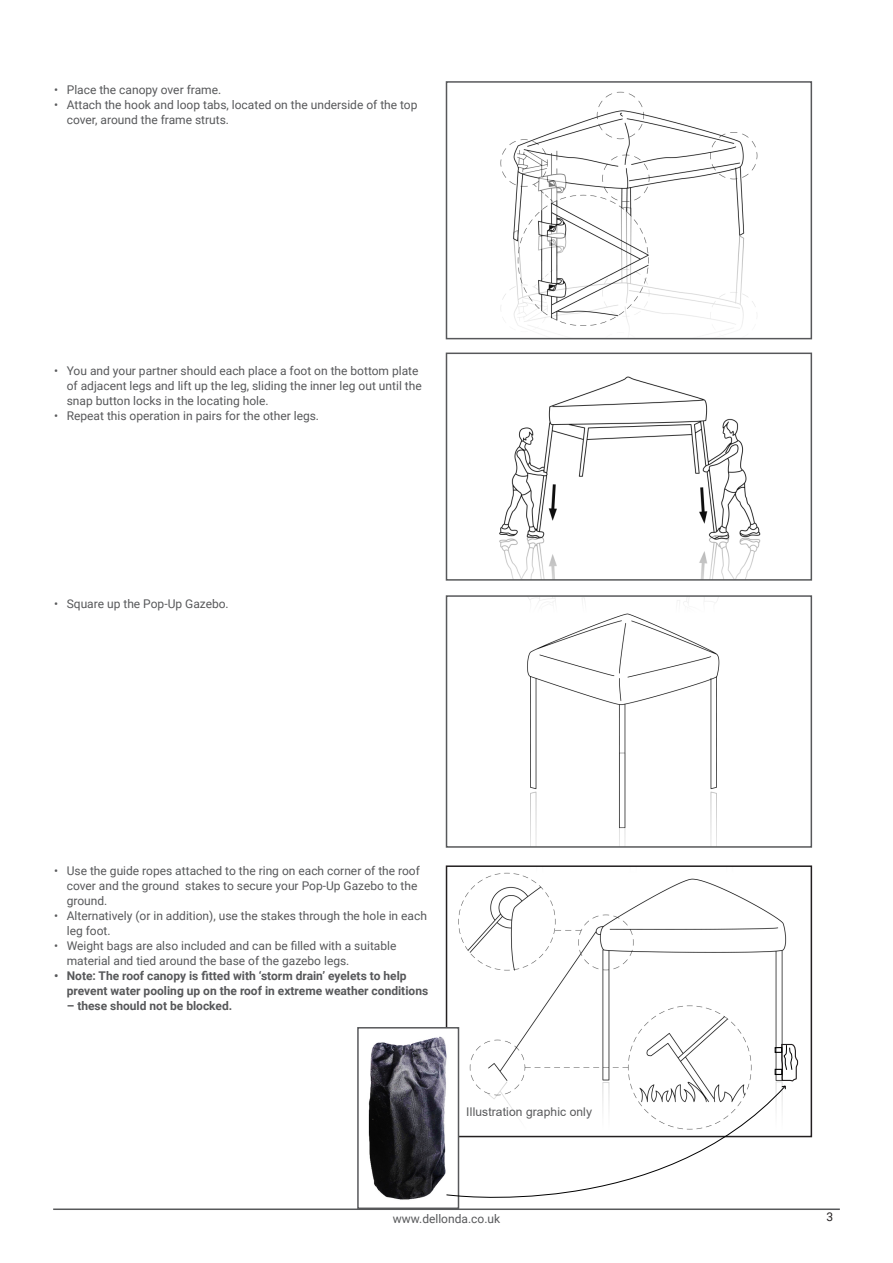
<style>
.page{position:relative;width:893px;height:1263px;background:#fff}
.page>*{position:absolute;margin:0;border:0;box-sizing:border-box;transform-origin:0 0}
.Page_Footer{font:12px/15px "Roboto";color:#57585a}
.t1{font:700 12px/15px "Roboto";color:#57585a}
.Instructions_Model_No{font:12px "Arial";letter-spacing:.01em;color:#57585a}
.Body{font:12px "Roboto";color:#231f20}
</style>
<div class="page">
<hr style="left:53px;top:1208px;width:787px;height:2px;background:#57585a">
<img style="left:499px;top:376px;width:262px;height:202px">
<div style="left:446px;top:353px;width:366px;height:228px;border:2px solid #57585a"></div>
<img style="left:527px;top:598px;width:193px;height:247px">
<div style="left:446px;top:595px;width:366px;height:253px;border:2px solid #57585a"></div>
<img style="left:458px;top:872px;width:329px;height:213px">
<div style="left:446px;top:865px;width:366px;height:272px;border:2px solid #231f20"></div>
<div style="left:358px;top:1028px;width:100px;height:180px;background:#fff"></div>
<img style="left:368px;top:1036px;width:79px;height:164px">
<div style="left:357px;top:1027px;width:102px;height:182px;border:2px solid #57585a"></div>
<svg style="left:446px;top:1085px;width:340px;height:124px"></svg>
<svg style="left:774px;top:1043px;width:25px;height:46px"></svg>
<img style="left:500px;top:91px;width:258px;height:239px">
<div style="left:446px;top:81px;width:366px;height:258px;border:2px solid #57585a"></div>
<p class="Page_Footer" style="left:54px;top:82px;width:169px">• Place the canopy over frame.</p>
<p class="Page_Footer" style="left:67px;top:97px;width:352px;text-indent:-13px">• Attach the hook and loop tabs, located on the underside of the top cover, around the frame struts.</p>
<p class="Page_Footer" style="left:67px;top:363px;width:356px;text-indent:-13px">• You and your partner should each place a foot on the bottom plate of adjacent legs and lift up the leg, sliding the inner leg out until the snap button locks in the locating hole.</p>
<p class="Page_Footer" style="left:54px;top:408px;width:267px">• Repeat this operation in pairs for the other legs.</p>
<p class="Page_Footer" style="left:54px;top:596px;width:176px">• Square up the Pop-Up Gazebo.</p>
<p class="Page_Footer" style="left:67px;top:863px;width:355px;text-indent:-13px">• Use the guide ropes attached to the ring on each corner of the roof cover and the ground stakes to secure your Pop-Up Gazebo to the ground.</p>
<p class="Page_Footer" style="left:67px;top:908px;width:362px;text-indent:-13px">• Alternatively (or in addition), use the stakes through the hole in each leg foot.</p>
<p class="Page_Footer" style="left:67px;top:938px;width:331px;text-indent:-13px">• Weight bags are also included and can be filled with a suitable material and tied around the base of the gazebo legs.</p>
<p class="t1" style="left:67px;top:968px;width:363px;text-indent:-13px">• Note: The roof canopy is fitted with ‘storm drain’ eyelets to help prevent water pooling up on the roof in extreme weather conditions</p>
<p class="t1" style="left:67px;top:998px;width:167px">– these should not be blocked.</p>
<p class="Instructions_Model_No" style="left:466px;top:1103px;width:127px">Illustration graphic only</p>
<p class="Page_Footer" style="left:393px;top:1210px;width:109px">www.dellonda.co.uk</p>
<p class="Body" style="left:827px;top:1208px;width:8px">3</p>
</div>
